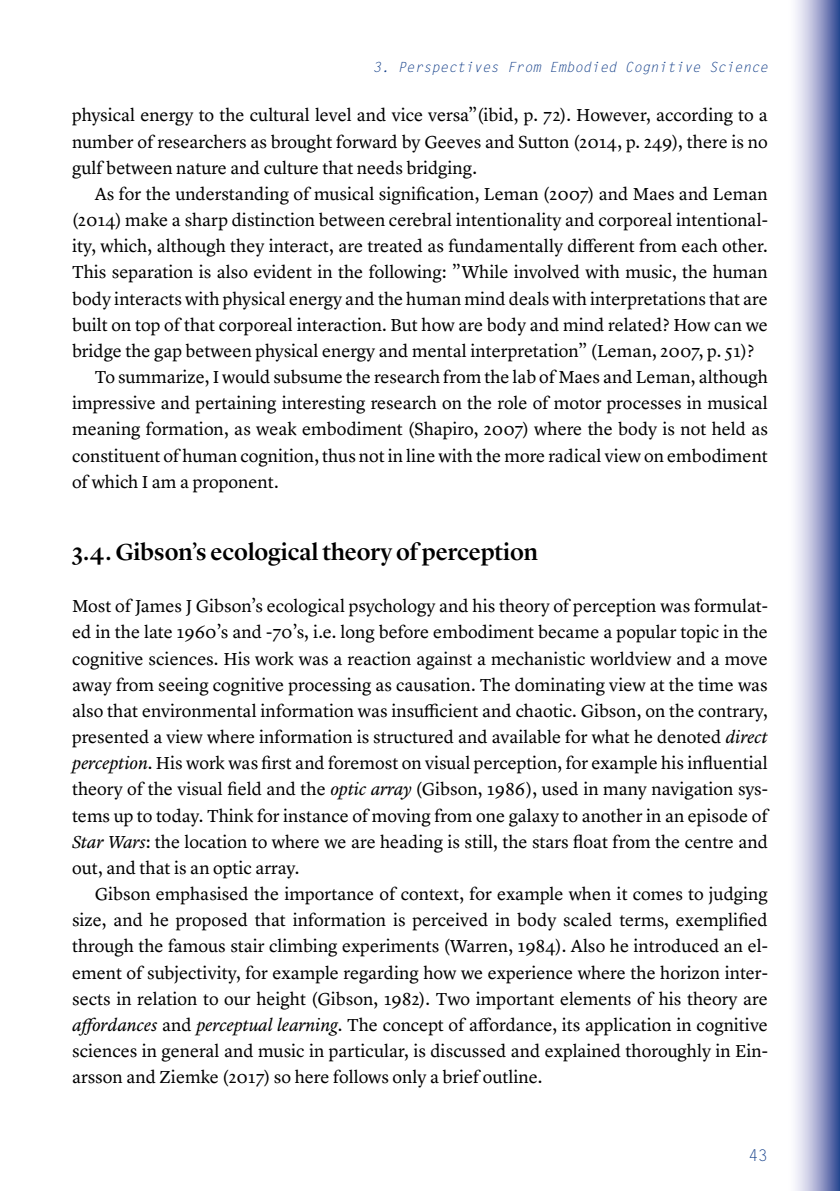
<style>
.page{position:relative;width:840px;height:1191px;background:#fff}
.page>*{position:absolute;margin:0;border:0;box-sizing:border-box;transform-origin:0 0}
.t1{font:500 24px "Lyon Display";letter-spacing:-.005em;color:#000}
.t2{font:18px/26.2px "Lyon Text";color:#000;text-align:justify}
.t3{font:16px "Letter Gothic Std";color:#17428b}
.t4{font:italic 14px "Letter Gothic Std";color:#17428b}
.s1{font-style:italic}
</style>
<div class="page">
<svg style="left:795px;top:0;width:44px;height:1191px;background:#a1a8ce"></svg>
<p class="t4" style="left:372px;top:59px;width:396px">3. Perspectives From Embodied Cognitive Science</p>
<p class="t2" style="left:72px;top:101px;width:697px">physical energy to the cultural level and vice versa”(ibid, p. 72). However, according to a number of researchers as brought forward by Geeves and Sutton (2014, p. 249), there is no gulf between nature and culture that needs bridging.</p>
<p class="t2" style="left:95px;top:179px;width:674px">As for the understanding of musical signification, Leman (2007) and Maes and Leman</p>
<p class="t2" style="left:72px;top:205px;width:697px">(2014) make a sharp distinction between cerebral intentionality and corporeal intentional-</p>
<p class="t2" style="left:72px;top:232px;width:697px">ity, which, although they interact, are treated as fundamentally different from each other.</p>
<p class="t2" style="left:72px;top:258px;width:696px">This separation is also evident in the following: ”While involved with music, the human</p>
<p class="t2" style="left:72px;top:284px;width:697px">body interacts with physical energy and the human mind deals with interpretations that are</p>
<p class="t2" style="left:72px;top:310px;width:697px">built on top of that corporeal interaction. But how are body and mind related? How can we</p>
<p class="t2" style="left:72px;top:336px;width:683px">bridge the gap between physical energy and mental interpretation” (Leman, 2007, p. 51)?</p>
<p class="t2" style="left:95px;top:362px;width:674px">To summarize, I would subsume the research from the lab of Maes and Leman, although</p>
<p class="t2" style="left:72px;top:389px;width:697px">impressive and pertaining interesting research on the role of motor processes in musical</p>
<p class="t2" style="left:72px;top:415px;width:697px">meaning formation, as weak embodiment (Shapiro, 2007) where the body is not held as</p>
<p class="t2" style="left:72px;top:441px;width:697px">constituent of human cognition, thus not in line with the more radical view on embodiment</p>
<p class="t2" style="left:72px;top:467px;width:208px">of which I am a proponent.</p>
<h1 class="t1" style="left:72px;top:534px;width:467px">3.4. Gibson’s ecological theory of perception</h1>
<p class="t2" style="left:72px;top:591px;width:697px">Most of James J Gibson’s ecological psychology and his theory of perception was formulat&shy;ed in the late 1960’s and -70’s, i.e. long before embodiment became a popular topic in the cognitive sciences. His work was a reaction against a mechanistic worldview and a move away from seeing cognitive processing as causation. The dominating view at the time was also that environmental information was insufficient and chaotic. Gibson, on the contrary, presented a view where information is structured and available for what he denoted <span class="s1">direct perception</span>. His work was first and foremost on visual perception, for example his influential theory of the visual field and the <span class="s1">optic array</span> (Gibson, 1986), used in many navigation sys&shy;tems up to today. Think for instance of moving from one galaxy to another in an episode of <span class="s1">Star Wars</span>: the location to where we are heading is still, the stars float from the centre and out, and that is an optic array.</p>
<p class="t2" style="left:72px;top:879px;width:697px;text-indent:23px">Gibson emphasised the importance of context, for example when it comes to judging size, and he proposed that information is perceived in body scaled terms, exemplified through the famous stair climbing experiments (Warren, 1984). Also he introduced an el&shy;ement of subjectivity, for example regarding how we experience where the horizon inter&shy;sects in relation to our height (Gibson, 1982). Two important elements of his theory are <span class="s1">affordances</span> and <span class="s1">perceptual learning</span>. The concept of affordance, its application in cognitive sciences in general and music in particular, is discussed and explained thoroughly in Ein&shy;arsson and Ziemke (2017) so here follows only a brief outline.</p>
<p class="t3" style="left:748px;top:1146px;width:21px">43</p>
</div>
